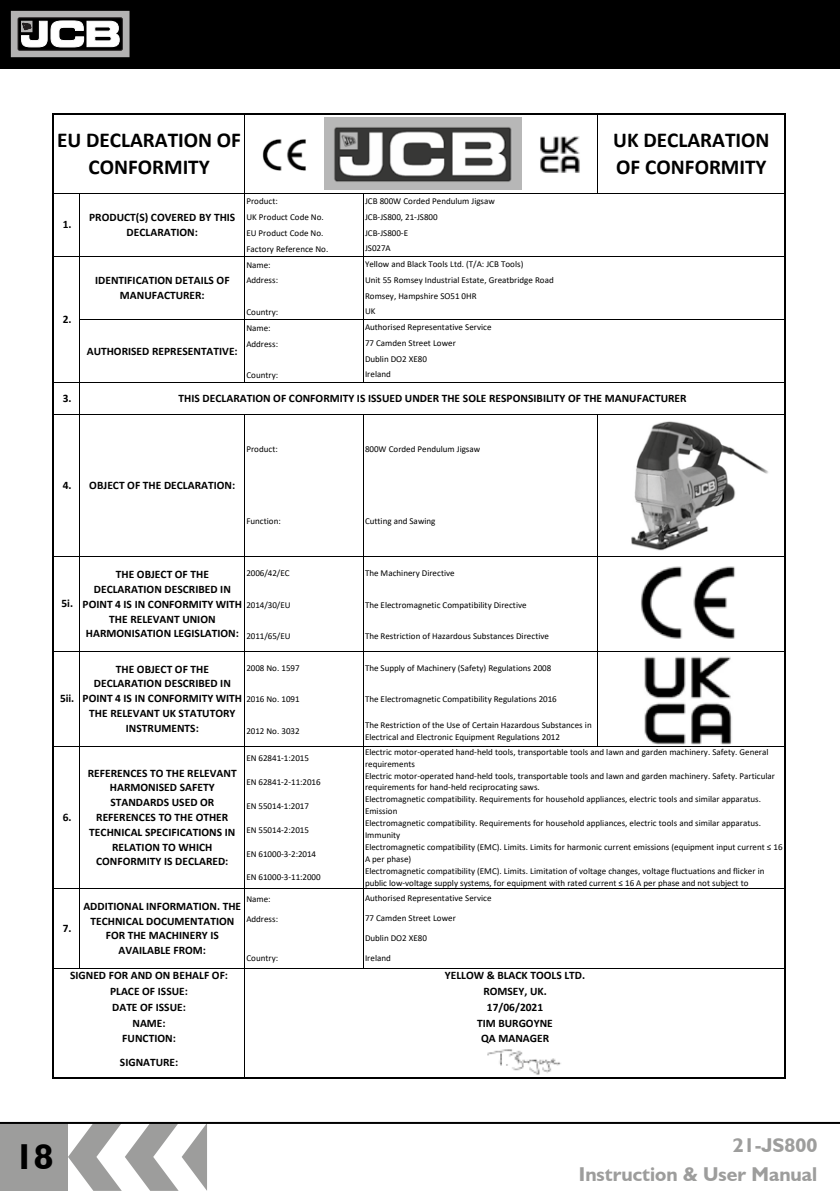
<style>
.page{position:relative;width:840px;height:1191px;background:#fff}
.page>*{position:absolute;margin:0;border:0;box-sizing:border-box;transform-origin:0 0}
.t1{font:700 36px "JCB Euro";color:#000}
.t2{font:700 21.2px/26.8px "Calibri";color:#000}
.t3{font:700 20px/29.6px "JCB Euro";color:#9d9d9c;text-align:right}
.t4{font:700 11.4px/14.8px "Calibri";color:#000;text-align:center}
.t5{font:9px/15.8px "Calibri";letter-spacing:.005em;color:#000}
</style>
<div class="page">
<svg style="left:68px;top:1124px;width:139px;height:66px"></svg>
<div style="left:0;top:1123px;width:68px;height:68px;background:#9d9d9c"></div>
<div style="left:0;top:0;width:839px;height:68px;background:#000"></div>
<svg style="left:13px;top:13px;width:114px;height:42px"></svg>
<div style="left:11px;top:11px;width:118px;height:46px;border:1px solid #b3b2b2"></div>
<svg style="left:18px;top:18px;width:104px;height:32px"></svg>
<div style="left:18px;top:18px;width:104px;height:32px;border:1px solid #231f20"></div>
<svg style="left:21px;top:21px;width:98px;height:26px"></svg>
<hr style="left:0;top:1122px;width:839px;height:2px;background:#000">
<hr style="left:363px;top:194px;width:1px;height:62px;background:#000">
<hr style="left:363px;top:257px;width:1px;height:62px;background:#000">
<hr style="left:244px;top:115px;width:1px;height:268px;background:#000">
<hr style="left:363px;top:320px;width:1px;height:62px;background:#000">
<hr style="left:596px;top:115px;width:1px;height:79px;background:#000">
<hr style="left:363px;top:414px;width:1px;height:142px;background:#000">
<hr style="left:597px;top:414px;width:1px;height:142px;background:#000">
<hr style="left:363px;top:557px;width:1px;height:94px;background:#000">
<hr style="left:597px;top:557px;width:1px;height:94px;background:#000">
<hr style="left:363px;top:652px;width:1px;height:93px;background:#000">
<hr style="left:363px;top:746px;width:1px;height:142px;background:#000">
<hr style="left:244px;top:414px;width:1px;height:554px;background:#000">
<hr style="left:53px;top:113px;width:1px;height:965px;background:#000">
<hr style="left:244px;top:968px;width:1px;height:109px;background:#000">
<hr style="left:597px;top:652px;width:1px;height:93px;background:#000">
<hr style="left:784px;top:115px;width:1px;height:963px;background:#000">
<hr style="left:79px;top:194px;width:1px;height:774px;background:#000">
<hr style="left:363px;top:889px;width:1px;height:78px;background:#000">
<hr style="left:54px;top:113px;width:731px;height:2px;background:#000">
<hr style="left:54px;top:193px;width:730px;height:1px;background:#000">
<hr style="left:54px;top:256px;width:730px;height:1px;background:#000">
<hr style="left:80px;top:319px;width:704px;height:1px;background:#000">
<hr style="left:54px;top:382px;width:730px;height:1px;background:#000">
<hr style="left:54px;top:414px;width:730px;height:1px;background:#000">
<hr style="left:54px;top:556px;width:730px;height:1px;background:#000">
<hr style="left:54px;top:651px;width:730px;height:1px;background:#000">
<hr style="left:54px;top:745px;width:730px;height:1px;background:#000">
<hr style="left:54px;top:888px;width:730px;height:1px;background:#000">
<hr style="left:54px;top:967px;width:730px;height:1px;background:#000">
<hr style="left:54px;top:1077px;width:731px;height:1px;background:#000">
<img style="left:324px;top:118px;width:197px;height:71px">
<img style="left:487px;top:1049px;width:74px;height:26px">
<img style="left:641px;top:566px;width:94px;height:73px">
<img style="left:262px;top:139px;width:44px;height:31px">
<img style="left:540px;top:137px;width:40px;height:36px">
<img style="left:644px;top:656px;width:88px;height:88px">
<img style="left:631px;top:421px;width:138px;height:130px">
<h2 class="t2" style="left:57px;top:127px;width:185px;text-align:center">EU DECLARATION OF<br>CONFORMITY</h2>
<p class="t4" style="left:63px;top:217px;width:10px">1.</p>
<p class="t4" style="left:63px;top:311px;width:10px">2.</p>
<p class="t4" style="left:89px;top:210px;width:148px">PRODUCT(S) COVERED BY THIS<br>DECLARATION:</p>
<p class="t4" style="left:95px;top:273px;width:136px">IDENTIFICATION DETAILS OF<br>MANUFACTURER:</p>
<p class="t4" style="left:87px;top:343px;width:152px">AUTHORISED REPRESENTATIVE:</p>
<p class="t5" style="left:246px;top:193px;width:83px">Product:<br>UK Product Code No.<br>EU Product Code No.<br>Factory Reference No.<br>Name:<br>Address:</p>
<p class="t5" style="left:246px;top:304px;width:33px">Country:<br>Name:<br>Address:</p>
<p class="t5" style="left:246px;top:367px;width:33px">Country:</p>
<p class="t5" style="left:365px;top:193px;width:131px">JCB 800W Corded Pendulum Jigsaw<br>JCB-JS800, 21-JS800</p>
<p class="t5" style="left:365px;top:224px;width:160px">JCB-JS800-E<br>JS027A<br>Yellow and Black Tools Ltd. (T/A: JCB Tools)</p>
<p class="t5" style="left:365px;top:272px;width:190px">Unit 55 Romsey Industrial Estate, Greatbridge Road<br>Romsey, Hampshire SO51 0HR</p>
<p class="t5" style="left:365px;top:303px;width:128px">UK<br>Authorised Representative Service<br>77 Camden Street Lower</p>
<p class="t5" style="left:365px;top:350px;width:63px">Dublin DO2 XE80<br>Ireland</p>
<h2 class="t2" style="left:613px;top:127px;width:158px">UK DECLARATION<br>OF CONFORMITY</h2>
<p class="t4" style="left:63px;top:390px;width:10px">3.</p>
<p class="t4" style="left:63px;top:477px;width:10px">4.</p>
<p class="t4" style="left:178px;top:390px;width:509px">THIS DECLARATION OF CONFORMITY IS ISSUED UNDER THE SOLE RESPONSIBILITY OF THE MANUFACTURER</p>
<p class="t4" style="left:89px;top:478px;width:147px">OBJECT OF THE DECLARATION:</p>
<p class="t5" style="left:246px;top:441px;width:33px">Product:</p>
<p class="t5" style="left:246px;top:513px;width:36px">Function:</p>
<p class="t5" style="left:365px;top:441px;width:117px">800W Corded Pendulum Jigsaw</p>
<p class="t5" style="left:365px;top:513px;width:72px">Cutting and Sawing</p>
<p class="t5" style="left:246px;top:565px;width:45px">2006/42/EC</p>
<p class="t5" style="left:365px;top:565px;width:91px">The Machinery Directive</p>
<p class="t5" style="left:246px;top:596px;width:46px">2014/30/EU</p>
<p class="t5" style="left:365px;top:596px;width:163px">The Electromagnetic Compatibility Directive</p>
<p class="t5" style="left:246px;top:628px;width:46px">2011/65/EU</p>
<p class="t5" style="left:365px;top:628px;width:185px">The Restriction of Hazardous Substances Directive</p>
<p class="t5" style="left:246px;top:659px;width:55px">2008 No. 1597</p>
<p class="t5" style="left:365px;top:659px;width:188px">The Supply of Machinery (Safety) Regulations 2008</p>
<p class="t5" style="left:246px;top:691px;width:55px">2016 No. 1091</p>
<p class="t5" style="left:365px;top:691px;width:193px">The Electromagnetic Compatibility Regulations 2016</p>
<p class="t5" style="left:246px;top:722px;width:55px">2012 No. 3032</p>
<p class="t5" style="left:365px;top:718px;width:228px;line-height:11.8px">The Restriction of the Use of Certain Hazardous Substances in<br>Electrical and Electronic Equipment Regulations 2012</p>
<p class="t5" style="left:246px;top:750px;width:64px">EN 62841-1:2015</p>
<p class="t5" style="left:246px;top:774px;width:76px">EN 62841-2-11:2016</p>
<p class="t5" style="left:246px;top:798px;width:64px">EN 55014-1:2017</p>
<p class="t5" style="left:246px;top:821px;width:64px">EN 55014-2:2015</p>
<p class="t5" style="left:246px;top:845px;width:71px">EN 61000-3-2:2014</p>
<p class="t5" style="left:246px;top:869px;width:76px">EN 61000-3-11:2000</p>
<p class="t5" style="left:246px;top:889px;width:33px;line-height:19.8px">Name:<br>Address:</p>
<p class="t5" style="left:246px;top:950px;width:33px">Country:</p>
<p class="t4" style="left:82px;top:567px;width:161px">THE OBJECT OF THE<br>DECLARATION DESCRIBED IN<br>POINT 4 IS IN CONFORMITY WITH<br>THE RELEVANT UNION<br>HARMONISATION LEGISLATION:</p>
<p class="t4" style="left:61px;top:596px;width:13px">5i.</p>
<p class="t4" style="left:82px;top:661px;width:161px">THE OBJECT OF THE<br>DECLARATION DESCRIBED IN<br>POINT 4 IS IN CONFORMITY WITH<br>THE RELEVANT UK STATUTORY<br>INSTRUMENTS:</p>
<p class="t4" style="left:60px;top:690px;width:16px">5ii.</p>
<p class="t5" style="left:365px;top:745px;width:405px;line-height:11.8px">Electric motor-operated hand-held tools, transportable tools and lawn and garden machinery. Safety. General requirements</p>
<p class="t4" style="left:88px;top:765px;width:150px">REFERENCES TO THE RELEVANT<br>HARMONISED SAFETY<br>STANDARDS USED OR<br>REFERENCES TO THE OTHER<br>TECHNICAL SPECIFICATIONS IN<br>RELATION TO WHICH<br>CONFORMITY IS DECLARED:</p>
<p class="t5" style="left:365px;top:769px;width:411px;line-height:11.8px">Electric motor-operated hand-held tools, transportable tools and lawn and garden machinery. Safety. Particular requirements for hand-held reciprocating saws.</p>
<p class="t5" style="left:365px;top:793px;width:419px;line-height:11.8px">Electromagnetic compatibility. Requirements for household appliances, electric tools and similar apparatus.<br>Emission<br>Electromagnetic compatibility. Requirements for household appliances, electric tools and similar apparatus.<br>Immunity<br>Electromagnetic compatibility (EMC). Limits. Limits for harmonic current emissions (equipment input current ≤ 16<br>A per phase)</p>
<p class="t4" style="left:63px;top:809px;width:10px">6.</p>
<p class="t5" style="left:365px;top:864px;width:401px;line-height:11.8px">Electromagnetic compatibility (EMC). Limits. Limitation of voltage changes, voltage fluctuations and flicker in public low-voltage supply systems, for equipment with rated current ≤ 16 A per phase and not subject to</p>
<p class="t5" style="left:365px;top:888px;width:128px;line-height:19.8px">Authorised Representative Service<br>77 Camden Street Lower<br>Dublin DO2 XE80</p>
<p class="t4" style="left:83px;top:898px;width:159px">ADDITIONAL INFORMATION. THE<br>TECHNICAL DOCUMENTATION<br>FOR THE MACHINERY IS<br>AVAILABLE FROM:</p>
<p class="t4" style="left:70px;top:968px;width:159px">SIGNED FOR AND ON BEHALF OF:</p>
<p class="t4" style="left:112px;top:999px;width:75px">DATE OF ISSUE:</p>
<p class="t4" style="left:63px;top:920px;width:10px">7.</p>
<p class="t5" style="left:365px;top:949px;width:27px">Ireland</p>
<p class="t4" style="left:444px;top:967px;width:142px;line-height:15.8px">YELLOW &amp; BLACK TOOLS LTD.<br>ROMSEY, UK.<br>17/06/2021</p>
<p class="t4" style="left:110px;top:983px;width:79px">PLACE OF ISSUE:</p>
<p class="t4" style="left:132px;top:1015px;width:35px">NAME:</p>
<p class="t4" style="left:477px;top:1015px;width:77px">TIM BURGOYNE</p>
<p class="t4" style="left:122px;top:1031px;width:55px">FUNCTION:</p>
<p class="t4" style="left:120px;top:1054px;width:60px">SIGNATURE:</p>
<p class="t4" style="left:481px;top:1031px;width:70px">QA MANAGER</p>
<h1 class="t1" style="left:14px;top:1134px;width:41px">18</h1>
<h3 class="t3" style="left:578px;top:1129px;width:240px">21-JS800<br>Instruction &amp; User Manual</h3>
</div>
